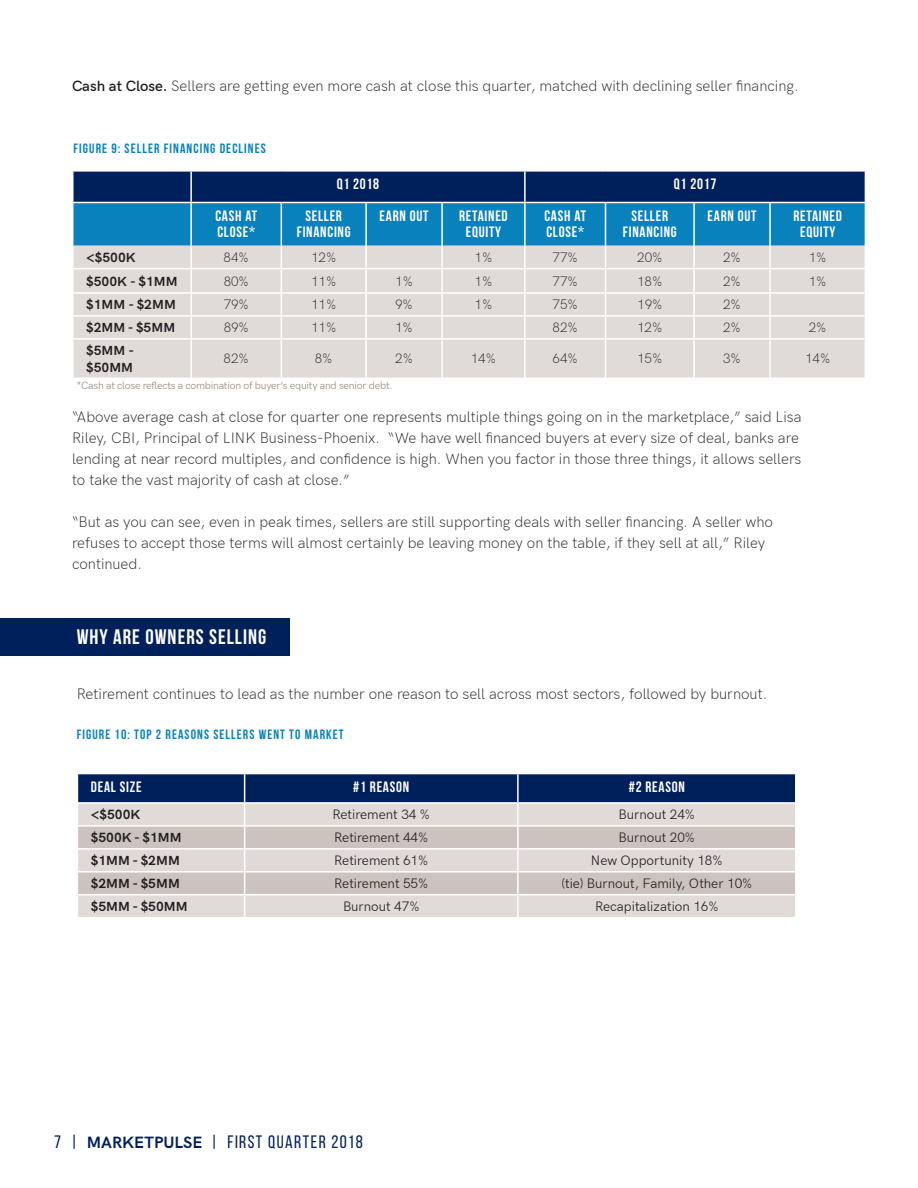
<style>
.page{position:relative;width:918px;height:1188px;background:#fff}
.page>*{position:absolute;margin:0;border:0;box-sizing:border-box;transform-origin:0 0}
.t1{font:700 21px "Bebas Neue";letter-spacing:.05em;color:#fff}
.t2{font:18px "Bebas Neue";letter-spacing:.08em;color:#00215c}
.t3{font:700 15.15px/16.5px "Bebas Neue";letter-spacing:.05em;color:#fff}
.t4{font:300 15px/21px "HK Grotesk";color:#231f20}
.t5{font:700 15px/16.5px "Bebas Neue";letter-spacing:.05em;color:#fff;text-align:center}
.t6{font:13.5px "HK Grotesk";color:#231f20}
.t7{font:300 13.5px "HK Grotesk";color:#231f20}
.t8{font:700 13.5px/16.5px "HK Grotesk";color:#231f20}
.t9{font:700 13.5px "Bebas Neue";letter-spacing:.08em;color:#0881bd}
.t10{font:10.5px "HK Grotesk";letter-spacing:-.02em;color:#968c84}
.s1{font-weight:600}
.s2{font-size:13.2px}
.s3{font-family:"HK Grotesk";font-weight:700;font-size:16.5px}
</style>
<div class="page">
<div style="left:74px;top:340px;width:791px;height:38px;background:#e1dbd8"></div>
<svg style="left:73px;top:171px;width:793px;height:167px;background:#84a5bd"></svg>
<hr style="left:190px;top:340px;width:2px;height:38px;background:#fff">
<hr style="left:281px;top:340px;width:1px;height:38px;background:#fff">
<hr style="left:365px;top:340px;width:2px;height:38px;background:#fff">
<hr style="left:441px;top:340px;width:2px;height:38px;background:#fff">
<hr style="left:524px;top:340px;width:2px;height:38px;background:#fff">
<hr style="left:605px;top:340px;width:1px;height:38px;background:#fff">
<hr style="left:693px;top:340px;width:2px;height:38px;background:#fff">
<hr style="left:769px;top:340px;width:2px;height:38px;background:#fff">
<svg style="left:77px;top:774px;width:719px;height:143px;background:#b0b1ba"></svg>
<div style="left:0;top:618px;width:289px;height:37px;background:#00205b"></div>
<p class="t4" style="left:72px;top:74px;width:728px"><span class="s1">Cash at Close.</span> Sellers are getting even more cash at close this quarter, matched with declining seller financing.</p>
<p class="t9" style="left:74px;top:141px;width:194px">FIGURE 9: SELLER FINANCING DECLINES</p>
<p class="t5" style="left:337px;top:175px;width:44px">Q1 2018</p>
<p class="t5" style="left:674px;top:175px;width:44px">Q1 2017</p>
<p class="t5" style="left:215px;top:207px;width:43px;text-align:left">CASH AT<br>CLOSE*</p>
<p class="t5" style="left:297px;top:207px;width:55px">SELLER<br>FINANCING</p>
<p class="t5" style="left:380px;top:207px;width:50px">EARN OUT</p>
<p class="t5" style="left:459px;top:207px;width:50px">RETAINED<br>EQUITY</p>
<p class="t3" style="left:544px;top:207px;width:43px">CASH AT<br>CLOSE*</p>
<p class="t5" style="left:623px;top:207px;width:55px">SELLER<br>FINANCING</p>
<p class="t5" style="left:708px;top:207px;width:50px">EARN OUT</p>
<p class="t5" style="left:793px;top:207px;width:50px">RETAINED<br>EQUITY</p>
<p class="t8" style="left:86px;top:248px;width:51px">&lt;$500<span class="s2">K</span></p>
<p class="t7" style="left:224px;top:247px;width:27px">84%</p>
<p class="t7" style="left:311px;top:247px;width:27px">12%</p>
<p class="t7" style="left:475px;top:247px;width:19px">1%</p>
<p class="t7" style="left:553px;top:247px;width:27px">77%</p>
<p class="t7" style="left:637px;top:247px;width:27px">20%</p>
<p class="t7" style="left:723px;top:247px;width:19px">2%</p>
<p class="t7" style="left:809px;top:247px;width:19px">1%</p>
<p class="t8" style="left:86px;top:272px;width:93px">$500<span class="s2">K</span> - $1<span class="s2">MM</span></p>
<p class="t7" style="left:224px;top:271px;width:27px">80%</p>
<p class="t7" style="left:311px;top:271px;width:27px">11%</p>
<p class="t7" style="left:395px;top:271px;width:19px">1%</p>
<p class="t7" style="left:475px;top:271px;width:19px">1%</p>
<p class="t7" style="left:553px;top:271px;width:27px">77%</p>
<p class="t7" style="left:637px;top:271px;width:27px">18%</p>
<p class="t7" style="left:723px;top:271px;width:19px">2%</p>
<p class="t7" style="left:809px;top:271px;width:19px">1%</p>
<p class="t8" style="left:86px;top:295px;width:91px">$1<span class="s2">MM</span> - $2<span class="s2">MM</span></p>
<p class="t7" style="left:224px;top:294px;width:27px">79%</p>
<p class="t7" style="left:311px;top:294px;width:27px">11%</p>
<p class="t7" style="left:395px;top:294px;width:19px">9%</p>
<p class="t7" style="left:475px;top:294px;width:19px">1%</p>
<p class="t7" style="left:553px;top:294px;width:27px">75%</p>
<p class="t7" style="left:637px;top:294px;width:27px">19%</p>
<p class="t7" style="left:723px;top:294px;width:19px">2%</p>
<p class="t8" style="left:86px;top:318px;width:90px">$2<span class="s2">MM</span> - $5<span class="s2">MM</span></p>
<p class="t7" style="left:224px;top:317px;width:27px">89%</p>
<p class="t7" style="left:311px;top:317px;width:27px">11%</p>
<p class="t7" style="left:395px;top:317px;width:19px">1%</p>
<p class="t7" style="left:553px;top:317px;width:27px">82%</p>
<p class="t7" style="left:637px;top:317px;width:27px">12%</p>
<p class="t7" style="left:723px;top:317px;width:19px">2%</p>
<p class="t7" style="left:809px;top:317px;width:19px">2%</p>
<p class="t8" style="left:86px;top:341px;width:49px">$5<span class="s2">MM</span> - $50<span class="s2">MM</span></p>
<p class="t7" style="left:224px;top:349px;width:27px">82%</p>
<p class="t7" style="left:315px;top:349px;width:19px">8%</p>
<p class="t7" style="left:395px;top:349px;width:19px">2%</p>
<p class="t7" style="left:471px;top:349px;width:27px">14%</p>
<p class="t7" style="left:553px;top:349px;width:27px">64%</p>
<p class="t7" style="left:637px;top:349px;width:27px">15%</p>
<p class="t7" style="left:723px;top:349px;width:19px">3%</p>
<p class="t7" style="left:805px;top:349px;width:27px">14%</p>
<p class="t10" style="left:77px;top:378px;width:317px">*Cash at close reflects a combination of buyer’s equity and senior debt.</p>
<p class="t4" style="left:72px;top:405px;width:731px">“Above average cash at close for quarter one represents multiple things going on in the marketplace,” said Lisa Riley, CBI, Principal of LINK Business-Phoenix. “We have well financed buyers at every size of deal, banks are lending at near record multiples, and confidence is high. When you factor in those three things, it allows sellers to take the vast majority of cash at close.”</p>
<p class="t4" style="left:72px;top:510px;width:703px">“But as you can see, even in peak times, sellers are still supporting deals with seller financing. A seller who refuses to accept those terms will almost certainly be leaving money on the table, if they sell at all,” Riley continued.</p>
<h1 class="t1" style="left:77px;top:625px;width:191px">WHY ARE OWNERS SELLING</h1>
<p class="t4" style="left:77px;top:683px;width:692px">Retirement continues to lead as the number one reason to sell across most sectors, followed by burnout.</p>
<p class="t9" style="left:77px;top:727px;width:269px">FIGURE 10: TOP 2 REASONS SELLERS WENT TO MARKET</p>
<p class="t5" style="left:91px;top:778px;width:52px">DEAL SIZE</p>
<p class="t5" style="left:353px;top:778px;width:58px">#1 REASON</p>
<p class="t5" style="left:629px;top:778px;width:58px">#2 REASON</p>
<p class="t8" style="left:91px;top:805px;width:51px">&lt;$500<span class="s2">K</span></p>
<p class="t6" style="left:332px;top:804px;width:99px">Retirement 34 %</p>
<p class="t6" style="left:619px;top:804px;width:78px">Burnout 24%</p>
<p class="t8" style="left:91px;top:828px;width:92px">$500<span class="s2">K</span> - $1<span class="s2">MM</span></p>
<p class="t6" style="left:334px;top:827px;width:96px">Retirement 44%</p>
<p class="t6" style="left:619px;top:827px;width:78px">Burnout 20%</p>
<p class="t8" style="left:91px;top:851px;width:90px">$1<span class="s2">MM</span> - $2<span class="s2">MM</span></p>
<p class="t6" style="left:334px;top:850px;width:96px">Retirement 61%</p>
<p class="t6" style="left:591px;top:850px;width:133px">New Opportunity 18%</p>
<p class="t8" style="left:91px;top:874px;width:90px">$2<span class="s2">MM</span> - $5<span class="s2">MM</span></p>
<p class="t6" style="left:334px;top:873px;width:96px">Retirement 55%</p>
<p class="t6" style="left:561px;top:873px;width:192px">(tie) Burnout, Family, Other 10%</p>
<p class="t8" style="left:91px;top:897px;width:98px">$5<span class="s2">MM</span> - $50<span class="s2">MM</span></p>
<p class="t6" style="left:343px;top:896px;width:78px">Burnout 47%</p>
<p class="t6" style="left:595px;top:896px;width:125px">Recapitalization 16%</p>
<p class="t2" style="left:54px;top:1132px;width:310px">7 | <span class="s3">MARKETPULSE</span> | first QUARTER 2018</p>
</div>
